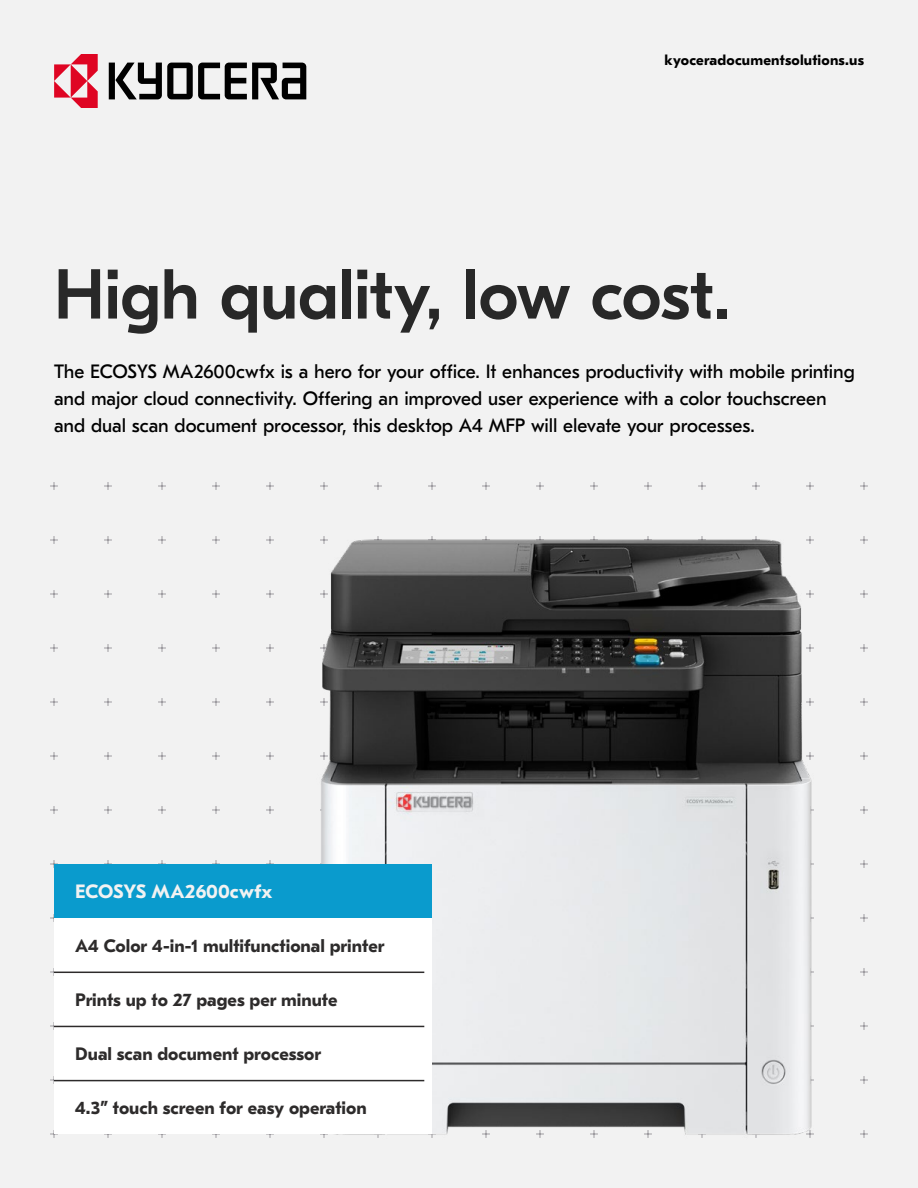
<style>
.page{position:relative;width:918px;height:1188px;background:#f2f2f2}
.page>*{position:absolute;margin:0;border:0;box-sizing:border-box;transform-origin:0 0}
.t1{font:500 70.5px "GT Eesti Pro Display";letter-spacing:-.01em;color:#282828}
.t2{font:19.35px/27px "GT Eesti Pro Text";letter-spacing:-.005em;color:#000}
.t3{font:700 19.35px "GT Eesti Pro Text";color:#f2f2f2}
.t4{font:700 18px "GT Eesti Pro Text";color:#2d2b2b}
.t5{font:700 14.7px "GT Eesti Pro Text";letter-spacing:.01em;color:#000}
</style>
<div class="page">
<svg style="left:109px;top:63px;width:197px;height:36px"></svg>
<svg style="left:54px;top:54px;width:44px;height:54px"></svg>
<img style="left:320px;top:536px;width:494px;height:602px">
<div style="left:54px;top:864px;width:378px;height:54px;background:#0a9bcd"></div>
<div style="left:54px;top:972px;width:378px;height:54px;background:#fff"></div>
<div style="left:54px;top:1026px;width:378px;height:55px;background:#fff"></div>
<div style="left:54px;top:1080px;width:378px;height:54px;background:#fff"></div>
<div style="left:54px;top:918px;width:378px;height:54px;background:#fff"></div>
<hr style="left:54px;top:972px;width:370px;height:1px;background:#2d2b2b">
<hr style="left:54px;top:1026px;width:370px;height:1px;background:#2d2b2b">
<hr style="left:54px;top:1080px;width:370px;height:1px;background:#2d2b2b">
<p class="t5" style="left:665px;top:52px;width:201px">kyoceradocumentsolutions.us</p>
<h1 class="t1" style="left:54px;top:256px;width:678px">High quality, low cost.</h1>
<p class="t2" style="left:54px;top:358px;width:802px">The ECOSYS MA2600cwfx is a hero for your office. It enhances productivity with mobile printing and major cloud connectivity. Offering an improved user experience with a color touchscreen and dual scan document processor, this desktop A4 MFP will elevate your processes.</p>
<p class="t3" style="left:75px;top:881px;width:199px">ECOSYS MA2600cwfx</p>
<p class="t4" style="left:75px;top:936px;width:311px">A4 Color 4-in-1 multifunctional printer</p>
<p class="t4" style="left:75px;top:990px;width:264px">Prints up to 27 pages per minute</p>
<p class="t4" style="left:75px;top:1044px;width:247px">Dual scan document processor</p>
<p class="t4" style="left:75px;top:1098px;width:293px">4.3” touch screen for easy operation</p>
</div>
